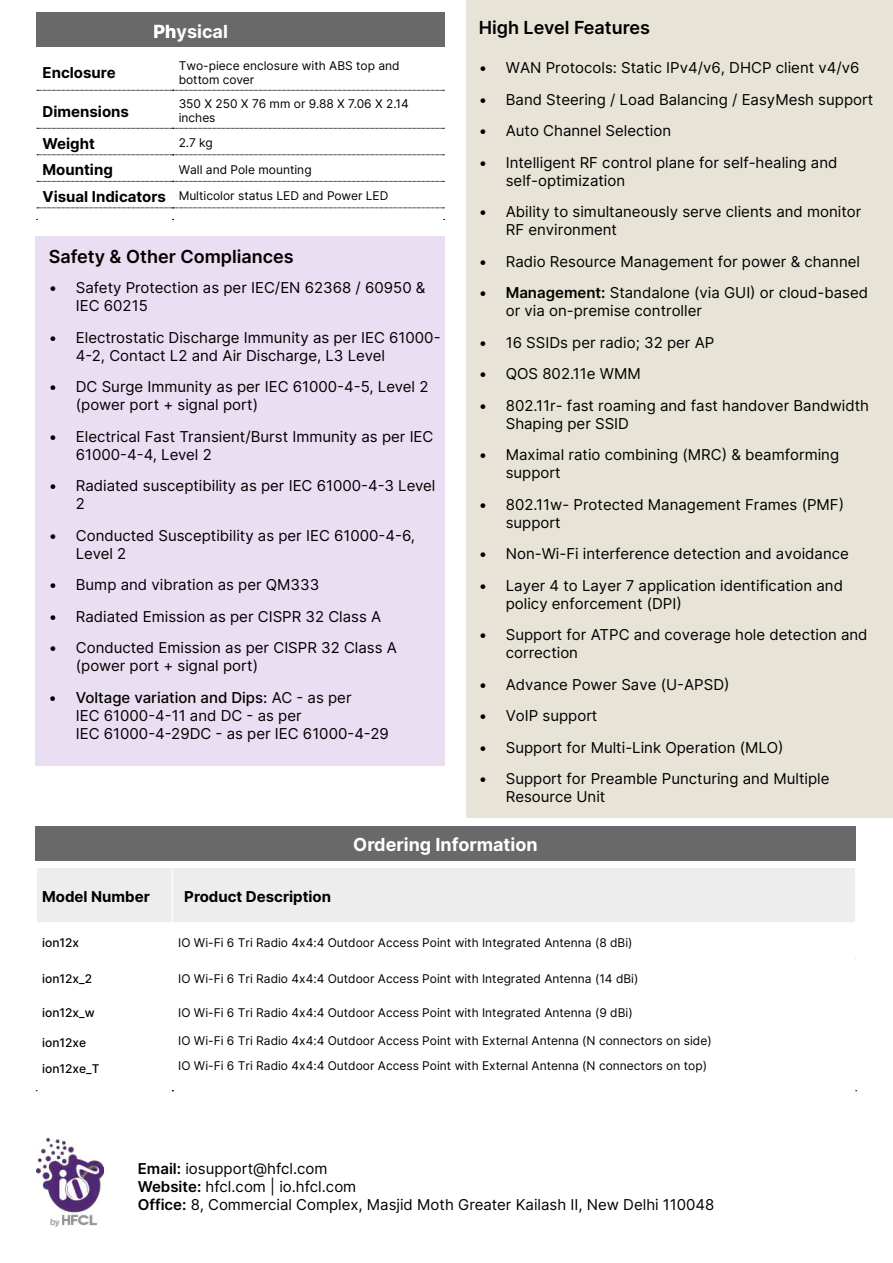
<style>
.page{position:relative;width:893px;height:1263px;background:#fff}
.page>*{position:absolute;margin:0;border:0;box-sizing:border-box;transform-origin:0 0}
.t1{font:600 18px "Inter";color:#000}
.t2{font:700 18px "Inter";color:#fff}
.t3{font:15px/18px "Inter";color:#000}
.t4{font:700 15px "Inter";color:#000}
.t5{font:12px/14.4px "Inter";color:#000}
.t6{font:500 12px/25.5px "Inter";color:#000}
.s1{font-weight:700;font-size:15px}
.s2{font-weight:500}
.s3{font-weight:600}
</style>
<div class="page">
<div style="left:467px;top:0;width:426px;height:817px;background:#e8e3d7"></div>
<svg style="left:36px;top:89px;width:409px;height:120px"></svg>
<div style="left:36px;top:12px;width:409px;height:35px;background:#696969"></div>
<div style="left:35px;top:236px;width:410px;height:530px;background:#e9def2"></div>
<div style="left:35px;top:826px;width:821px;height:35px;background:#696969"></div>
<img style="left:36px;top:1139px;width:67px;height:88px">
<svg style="left:37px;top:868px;width:819px;height:91px"></svg>
<p class="t2" style="left:154px;top:19px;width:76px">Physical</p>
<p class="t4" style="left:43px;top:62px;width:75px">Enclosure</p>
<p class="t5" style="left:179px;top:58px;width:222px">Two-piece enclosure with ABS top and bottom cover</p>
<p class="t4" style="left:43px;top:100px;width:88px">Dimensions</p>
<p class="t5" style="left:179px;top:96px;width:232px">350 X 250 X 76 mm or 9.88 X 7.06 X 2.14 inches</p>
<p class="t4" style="left:43px;top:132px;width:54px">Weight</p>
<p class="t5" style="left:179px;top:136px;width:36px">2.7 kg</p>
<p class="t4" style="left:43px;top:159px;width:72px">Mounting</p>
<p class="t5" style="left:179px;top:162px;width:134px">Wall and Pole mounting</p>
<p class="t5" style="left:43px;top:189px;width:347px"><span class="s1">Visual Indicators</span> Multicolor status LED and Power LED</p>
<p class="t1" style="left:49px;top:244px;width:246px">Safety &amp; Other Compliances</p>
<p class="t3" style="left:76px;top:278px;width:351px;text-indent:-27px">• Safety Protection as per IEC/EN 62368 / 60950 &amp;<br>IEC 60215</p>
<p class="t3" style="left:76px;top:328px;width:366px;text-indent:-27px">• Electrostatic Discharge Immunity as per IEC 61000-<br>4-2, Contact L2 and Air Discharge, L3 Level</p>
<p class="t3" style="left:76px;top:377px;width:354px;text-indent:-27px">• DC Surge Immunity as per IEC 61000-4-5, Level 2 (power port + signal port)</p>
<p class="t3" style="left:76px;top:427px;width:359px;text-indent:-27px">• Electrical Fast Transient/Burst Immunity as per IEC<br>61000-4-4, Level 2</p>
<p class="t3" style="left:76px;top:476px;width:361px;text-indent:-27px">• Radiated susceptibility as per IEC 61000-4-3 Level<br>2</p>
<p class="t3" style="left:76px;top:526px;width:341px;text-indent:-27px">• Conducted Susceptibility as per IEC 61000-4-6,<br>Level 2</p>
<p class="t3" style="left:49px;top:575px;width:272px">• Bump and vibration as per QM333</p>
<p class="t3" style="left:49px;top:607px;width:334px">• Radiated Emission as per CISPR 32 Class A</p>
<p class="t3" style="left:76px;top:638px;width:323px;text-indent:-27px">• Conducted Emission as per CISPR 32 Class A (power port + signal port)</p>
<p class="t3" style="left:76px;top:688px;width:314px;text-indent:-27px"><span class="s2">• Voltage variation and Dips:</span> AC - as per<br>IEC 61000-4-11 and DC - as per<br>IEC 61000-4-29DC - as per IEC 61000-4-29</p>
<p class="t1" style="left:479px;top:14px;width:173px">High Level Features</p>
<p class="t3" style="left:479px;top:58px;width:382px">• WAN Protocols: Static IPv4/v6, DHCP client v4/v6</p>
<p class="t3" style="left:479px;top:90px;width:396px">• Band Steering / Load Balancing / EasyMesh support</p>
<p class="t3" style="left:479px;top:121px;width:194px">• Auto Channel Selection</p>
<p class="t3" style="left:506px;top:153px;width:333px;text-indent:-27px">• Intelligent RF control plane for self-healing and self-optimization</p>
<p class="t3" style="left:506px;top:202px;width:357px;text-indent:-27px">• Ability to simultaneously serve clients and monitor<br>RF environment</p>
<p class="t3" style="left:479px;top:252px;width:383px">• Radio Resource Management for power &amp; channel</p>
<p class="t3" style="left:506px;top:283px;width:364px;text-indent:-27px">• <span class="s3">Management:</span> Standalone (via GUI) or cloud-based or via on-premise controller</p>
<p class="t3" style="left:479px;top:333px;width:237px">• 16 SSIDs per radio; 32 per AP</p>
<p class="t3" style="left:479px;top:364px;width:163px">• QOS 802.11e WMM</p>
<p class="t3" style="left:506px;top:396px;width:365px;text-indent:-27px">• 802.11r- fast roaming and fast handover Bandwidth<br>Shaping per SSID</p>
<p class="t3" style="left:506px;top:445px;width:335px;text-indent:-27px">• Maximal ratio combining (MRC) &amp; beamforming support</p>
<p class="t3" style="left:506px;top:495px;width:340px;text-indent:-27px">• 802.11w- Protected Management Frames (PMF) support</p>
<p class="t3" style="left:479px;top:544px;width:372px">• Non-Wi-Fi interference detection and avoidance</p>
<p class="t3" style="left:506px;top:576px;width:339px;text-indent:-27px">• Layer 4 to Layer 7 application identification and policy enforcement (DPI)</p>
<p class="t3" style="left:506px;top:625px;width:363px;text-indent:-27px">• Support for ATPC and coverage hole detection and correction</p>
<p class="t3" style="left:479px;top:675px;width:252px">• Advance Power Save (U-APSD)</p>
<p class="t3" style="left:479px;top:706px;width:120px">• VoIP support</p>
<p class="t3" style="left:479px;top:738px;width:306px">• Support for Multi-Link Operation (MLO)</p>
<p class="t3" style="left:506px;top:769px;width:325px;text-indent:-27px">• Support for Preamble Puncturing and Multiple<br>Resource Unit</p>
<p class="t2" style="left:353px;top:831px;width:186px">Ordering Information</p>
<p class="t4" style="left:42px;top:886px;width:109px">Model Number</p>
<p class="t4" style="left:184px;top:886px;width:148px">Product Description</p>
<p class="t6" style="left:42px;top:929px;width:39px">ion12x</p>
<p class="t5" style="left:178px;top:935px;width:456px">IO Wi-Fi 6 Tri Radio 4x4:4 Outdoor Access Point with Integrated Antenna (8 dBi)</p>
<p class="t6" style="left:42px;top:965px;width:51px">ion12x_2</p>
<p class="t5" style="left:178px;top:971px;width:462px">IO Wi-Fi 6 Tri Radio 4x4:4 Outdoor Access Point with Integrated Antenna (14 dBi)</p>
<p class="t6" style="left:42px;top:1000px;width:54px">ion12x_w</p>
<p class="t5" style="left:178px;top:1005px;width:456px">IO Wi-Fi 6 Tri Radio 4x4:4 Outdoor Access Point with Integrated Antenna (9 dBi)</p>
<p class="t6" style="left:42px;top:1030px;width:59px">ion12xe ion12xe_T</p>
<p class="t5" style="left:178px;top:1027px;width:535px;line-height:25.5px">IO Wi-Fi 6 Tri Radio 4x4:4 Outdoor Access Point with External Antenna (N connectors on side)<br>IO Wi-Fi 6 Tri Radio 4x4:4 Outdoor Access Point with External Antenna (N connectors on top)</p>
<p class="t3" style="left:138px;top:1159px;width:578px"><span class="s3">Email:</span> iosupport@hfcl.com<br><span class="s3">Website:</span> hfcl.com | io.hfcl.com<br><span class="s3">Office:</span> 8, Commercial Complex, Masjid Moth Greater Kailash II, New Delhi 110048</p>
</div>
